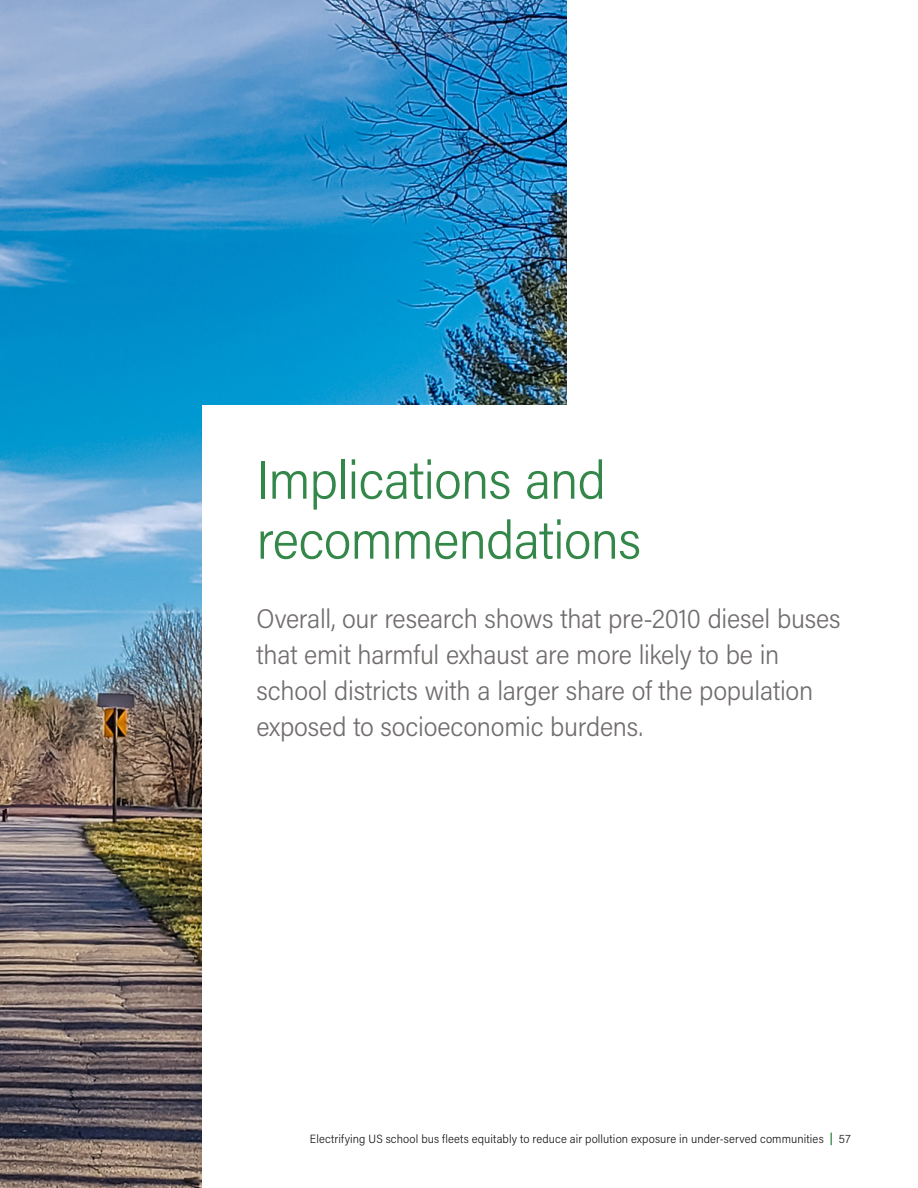
<style>
.page{position:relative;width:918px;height:1188px;background:#fff}
.page>*{position:absolute;margin:0;border:0;box-sizing:border-box;transform-origin:0 0}
.t1{font:300 54px/60px "Acumin Pro Semi Cond";letter-spacing:-.015em;color:#328749}
.t2{font:300 27px/36px "Acumin Pro Semi Cond";letter-spacing:-.01em;color:#716d6d}
.t3{font:300 12px "Acumin Pro Semi Cond";letter-spacing:.01em;color:#191818}
.s1{font-weight:700;color:#328749}
</style>
<div class="page">
<img style="left:0;top:0;width:567px;height:1188px">
<div style="left:202px;top:405px;width:716px;height:783px;background:#fff"></div>
<h1 class="t1" style="left:256px;top:448px;width:386px">Implications and recommendations</h1>
<p class="t2" style="left:256px;top:600px;width:586px">Overall, our research shows that pre-2010 diesel buses that emit harmful exhaust are more likely to be in school districts with a larger share of the population exposed to socioeconomic burdens.</p>
<p class="t3" style="left:310px;top:1130px;width:542px">Electrifying US school bus fleets equitably to reduce air pollution exposure in under-served communities <span class="s1">|</span> 57</p>
</div>
